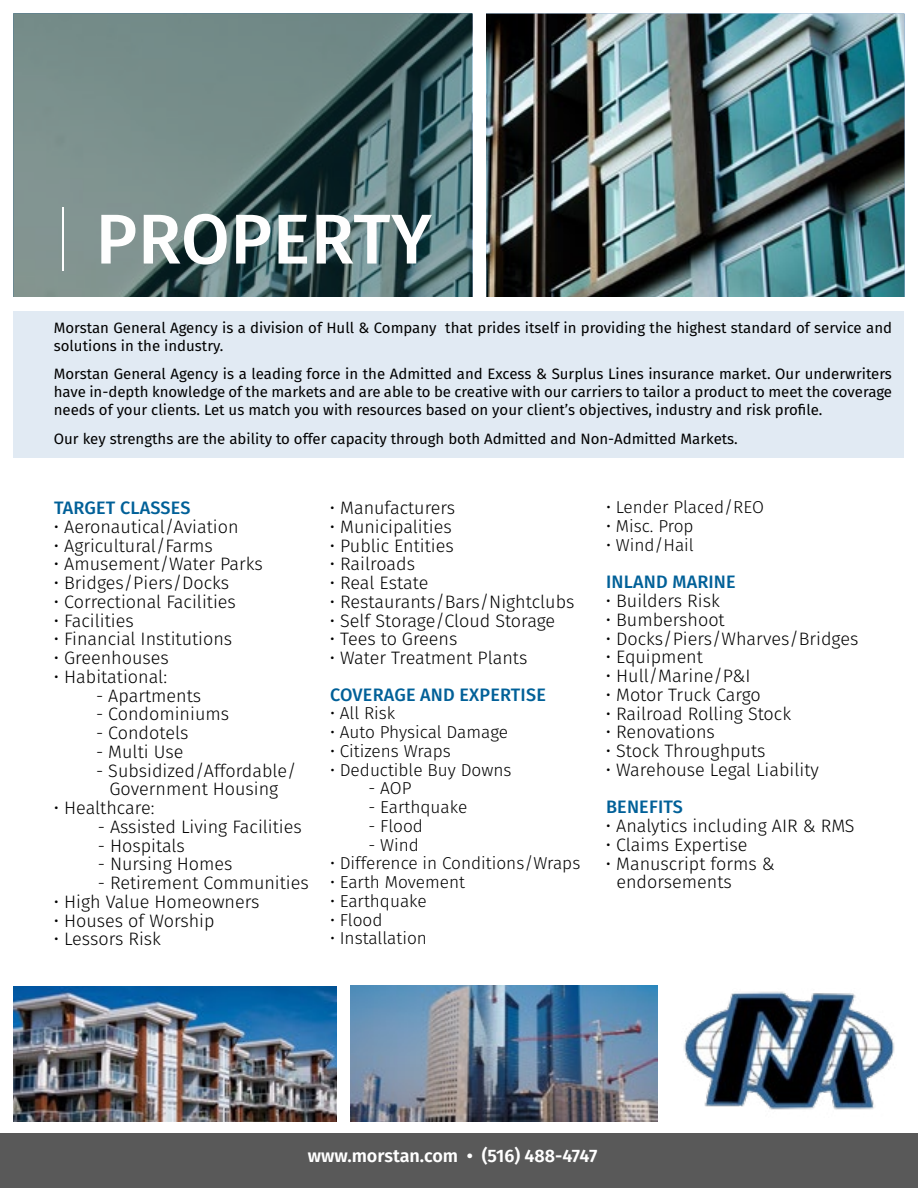
<style>
.page{position:relative;width:918px;height:1188px;background:#fff}
.page>*{position:absolute;margin:0;border:0;box-sizing:border-box;transform-origin:0 0}
.t1{font:500 70.5px "Fira Sans";letter-spacing:.01em;color:#fefefe}
.t2{font:300 18px/18.8px "Fira Sans";color:#000;text-align:center}
.t3{font:500 18px "Fira Sans";letter-spacing:.01em;color:#006098}
.t4{font:600 18px "Fira Sans";color:#fff}
.t5{font:300 17.25px "Fira Sans";color:#000}
.t6{font:15px/18px "Fira Sans";color:#000}
.s1{font-weight:100}
</style>
<div class="page">
<img style="left:472px;top:14px;width:432px;height:283px">
<div style="left:0;top:1134px;width:918px;height:54px;background:#595959"></div>
<svg style="left:14px;top:14px;width:458px;height:283px;background:#5d7675"></svg>
<div style="left:14px;top:311px;width:890px;height:147px;background:#e1eaf3"></div>
<img style="left:350px;top:986px;width:307px;height:135px">
<img style="left:14px;top:986px;width:323px;height:135px">
<img style="left:657px;top:989px;width:238px;height:133px">
<h1 class="t1" style="left:49px;top:182px;width:385px"><span class="s1">|</span> PROPERTY</h1>
<p class="t6" style="left:54px;top:318px;width:840px">Morstan General Agency is a division of Hull &amp; Company that prides itself in providing the highest standard of service and solutions in the industry.</p>
<p class="t6" style="left:54px;top:364px;width:840px;text-align:justify">Morstan General Agency is a leading force in the Admitted and Excess &amp; Surplus Lines insurance market. Our underwriters have in-depth knowledge of the markets and are able to be creative with our carriers to tailor a product to meet the coverage needs of your clients. Let us match you with resources based on your client’s objectives, industry and risk profile.</p>
<p class="t6" style="left:54px;top:429px;width:686px">Our key strengths are the ability to offer capacity through both Admitted and Non-Admitted Markets.</p>
<p class="t3" style="left:54px;top:493px;width:138px">TARGET CLASSES</p>
<p class="t2" style="left:54px;top:517px;width:186px">• Aeronautical/Aviation</p>
<p class="t2" style="left:54px;top:536px;width:161px">• Agricultural/Farms</p>
<p class="t2" style="left:54px;top:555px;width:210px">• Amusement/Water Parks</p>
<p class="t2" style="left:54px;top:573px;width:177px">• Bridges/Piers/Docks</p>
<p class="t2" style="left:54px;top:592px;width:183px">• Correctional Facilities</p>
<p class="t2" style="left:54px;top:611px;width:81px">• Facilities</p>
<p class="t2" style="left:54px;top:630px;width:180px">• Financial Institutions</p>
<p class="t2" style="left:54px;top:648px;width:116px">• Greenhouses</p>
<p class="t2" style="left:54px;top:667px;width:115px">• Habitational:</p>
<p class="t2" style="left:96px;top:686px;width:107px">- Apartments</p>
<p class="t2" style="left:96px;top:705px;width:135px">- Condominiums</p>
<p class="t2" style="left:96px;top:723px;width:94px">- Condotels</p>
<p class="t2" style="left:96px;top:742px;width:89px">- Multi Use</p>
<p class="t2" style="left:96px;top:761px;width:202px">- Subsidized/Affordable/<br>Government Housing</p>
<p class="t2" style="left:54px;top:798px;width:102px">• Healthcare:</p>
<p class="t2" style="left:98px;top:817px;width:206px">- Assisted Living Facilities</p>
<p class="t2" style="left:98px;top:836px;width:89px">- Hospitals</p>
<p class="t2" style="left:98px;top:855px;width:136px">- Nursing Homes</p>
<p class="t2" style="left:98px;top:873px;width:213px">- Retirement Communities</p>
<p class="t2" style="left:54px;top:892px;width:207px">• High Value Homeowners</p>
<p class="t2" style="left:54px;top:911px;width:162px">• Houses of Worship</p>
<p class="t2" style="left:54px;top:930px;width:109px">• Lessors Risk</p>
<p class="t2" style="left:330px;top:498px;width:127px">• Manufacturers</p>
<p class="t2" style="left:330px;top:517px;width:123px">• Municipalities</p>
<p class="t2" style="left:330px;top:536px;width:125px">• Public Entities</p>
<p class="t2" style="left:330px;top:555px;width:87px">• Railroads</p>
<p class="t2" style="left:330px;top:573px;width:100px">• Real Estate</p>
<p class="t2" style="left:330px;top:592px;width:246px">• Restaurants/Bars/Nightclubs</p>
<p class="t2" style="left:330px;top:611px;width:227px">• Self Storage/Cloud Storage</p>
<p class="t2" style="left:330px;top:630px;width:129px">• Tees to Greens</p>
<p class="t2" style="left:330px;top:648px;width:199px">• Water Treatment Plants</p>
<p class="t3" style="left:330px;top:680px;width:217px">COVERAGE AND EXPERTISE</p>
<p class="t5" style="left:330px;top:701px;width:67px">• All Risk</p>
<p class="t5" style="left:330px;top:720px;width:180px">• Auto Physical Damage</p>
<p class="t5" style="left:330px;top:739px;width:122px">• Citizens Wraps</p>
<p class="t5" style="left:330px;top:758px;width:183px">• Deductible Buy Downs</p>
<p class="t5" style="left:369px;top:776px;width:45px">- AOP</p>
<p class="t5" style="left:369px;top:795px;width:100px">- Earthquake</p>
<p class="t5" style="left:369px;top:814px;width:56px">- Flood</p>
<p class="t5" style="left:369px;top:833px;width:52px">- Wind</p>
<p class="t5" style="left:330px;top:851px;width:252px">• Difference in Conditions/Wraps</p>
<p class="t5" style="left:330px;top:870px;width:137px">• Earth Movement</p>
<p class="t5" style="left:330px;top:889px;width:98px">• Earthquake</p>
<p class="t5" style="left:330px;top:908px;width:54px">• Flood</p>
<p class="t5" style="left:330px;top:926px;width:98px">• Installation</p>
<p class="t5" style="left:606px;top:495px;width:160px">• Lender Placed/REO</p>
<p class="t5" style="left:606px;top:514px;width:89px">• Misc. Prop</p>
<p class="t5" style="left:606px;top:533px;width:89px">• Wind/Hail</p>
<p class="t3" style="left:606px;top:568px;width:131px">INLAND MARINE</p>
<p class="t2" style="left:606px;top:591px;width:115px">• Builders Risk</p>
<p class="t2" style="left:606px;top:610px;width:120px">• Bumbershoot</p>
<p class="t2" style="left:606px;top:629px;width:254px">• Docks/Piers/Wharves/Bridges</p>
<p class="t2" style="left:606px;top:648px;width:98px">• Equipment</p>
<p class="t2" style="left:606px;top:666px;width:146px">• Hull/Marine/P&amp;I</p>
<p class="t2" style="left:606px;top:685px;width:156px">• Motor Truck Cargo</p>
<p class="t2" style="left:606px;top:704px;width:187px">• Railroad Rolling Stock</p>
<p class="t2" style="left:606px;top:723px;width:110px">• Renovations</p>
<p class="t2" style="left:606px;top:741px;width:161px">• Stock Throughputs</p>
<p class="t2" style="left:606px;top:760px;width:214px">• Warehouse Legal Liability</p>
<p class="t3" style="left:606px;top:793px;width:78px">BENEFITS</p>
<p class="t2" style="left:606px;top:816px;width:250px">• Analytics including AIR &amp; RMS</p>
<p class="t2" style="left:606px;top:835px;width:143px">• Claims Expertise</p>
<p class="t2" style="left:616px;top:854px;width:160px;text-align:left;text-indent:-10px">• Manuscript forms &amp; endorsements</p>
<p class="t4" style="left:308px;top:1141px;width:291px">www.morstan.com • (516) 488-4747</p>
</div>
